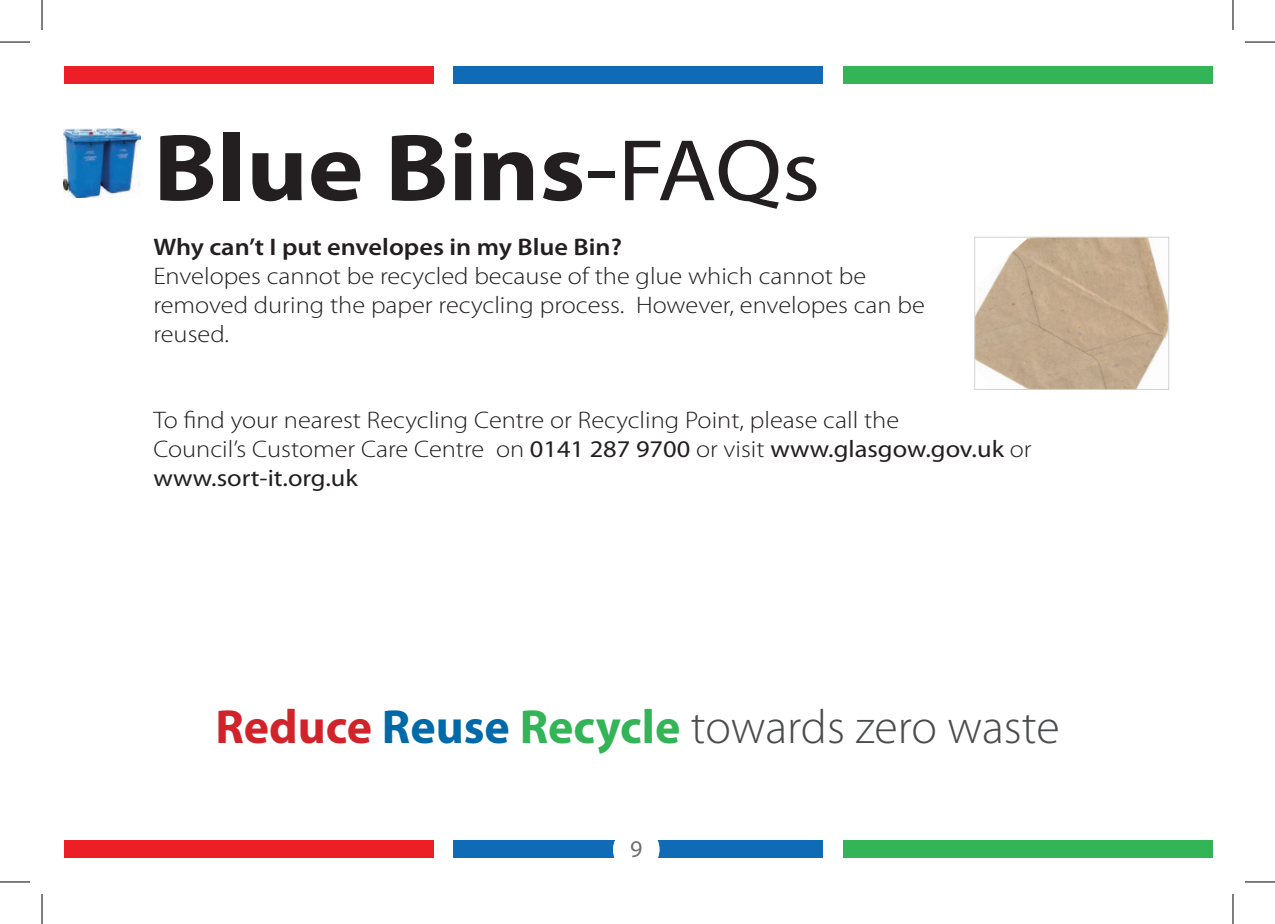
<style>
.page{position:relative;width:1275px;height:924px;background:#fff}
.page>*{position:absolute;margin:0;border:0;box-sizing:border-box;transform-origin:0 0}
.t1{font:700 96px "Myriad Pro";color:#231f20;scale:1.1 1}
.t2{font:300 48px "Myriad Pro";color:#4b4c4d}
.t3{font:300 24px/28.8px "Myriad Pro";color:#231f20;scale:1.1 1}
.t4{font:600 24px "Myriad Pro";color:#231f20;scale:1.1 1}
.t5{font:24px "Myriad Pro";color:#6d6f71}
.s1{font-weight:400}
.s2{font-weight:400;font-size:88px}
.s3{font-weight:700;color:#d1232a}
.s4{font-weight:700;color:#006aa8}
.s5{font-weight:700;color:#32b457}
</style>
<div class="page">
<div style="left:64px;top:66px;width:369px;height:18px;background:#ed1f26"></div>
<div style="left:843px;top:66px;width:369px;height:18px;background:#32b457"></div>
<div style="left:453px;top:66px;width:370px;height:18px;background:#106bb6"></div>
<div style="left:64px;top:839px;width:369px;height:18px;background:#ed1f26"></div>
<div style="left:843px;top:839px;width:369px;height:18px;background:#32b457"></div>
<div style="left:453px;top:839px;width:370px;height:18px;background:#106bb6"></div>
<img style="left:976px;top:239px;width:191px;height:148px">
<div style="left:974px;top:237px;width:195px;height:152px;border:1px solid #d1d3d4"></div>
<img style="left:64px;top:128px;width:77px;height:69px">
<div style="left:613px;top:825px;width:46px;height:47px;background:#fff;border-radius:50%"></div>
<hr style="left:0;top:42px;width:30px;height:1px;background:#000">
<hr style="left:1245px;top:42px;width:30px;height:1px;background:#000">
<hr style="left:0;top:881px;width:30px;height:1px;background:#000">
<hr style="left:1245px;top:881px;width:30px;height:1px;background:#000">
<hr style="left:42px;top:0;width:1px;height:30px;background:#000">
<hr style="left:42px;top:893px;width:1px;height:30px;background:#000">
<hr style="left:1232px;top:0;width:1px;height:30px;background:#000">
<hr style="left:1232px;top:893px;width:1px;height:30px;background:#000">
<h1 class="t1" style="left:153px;top:114px;width:608px">Blue Bins<span class="s1">-</span><span class="s2">FAQs</span></h1>
<p class="t4" style="left:153px;top:234px;width:427px">Why can’t I put envelopes in my Blue Bin?</p>
<p class="t3" style="left:153px;top:262px;width:703px">Envelopes cannot be recycled because of the glue which cannot be removed during the paper recycling process. However, envelopes can be reused.</p>
<p class="t3" style="left:153px;top:406px;width:800px">To find your nearest Recycling Centre or Recycling Point, please call the<br>Council’s Customer Care Centre on <span class="s1">0141 287 9700</span> or visit <span class="s1">www.glasgow.gov.uk</span> or <span class="s1">www.sort-it.org.uk</span></p>
<h2 class="t2" style="left:215px;top:700px;width:846px"><span class="s3">Reduce</span> <span class="s4">Reuse</span> <span class="s5">Recycle</span> towards zero waste</h2>
<p class="t5" style="left:630px;top:835px;width:14px">9</p>
<p class="t5" style="left:630px;top:836px;width:14px">7</p>
</div>
